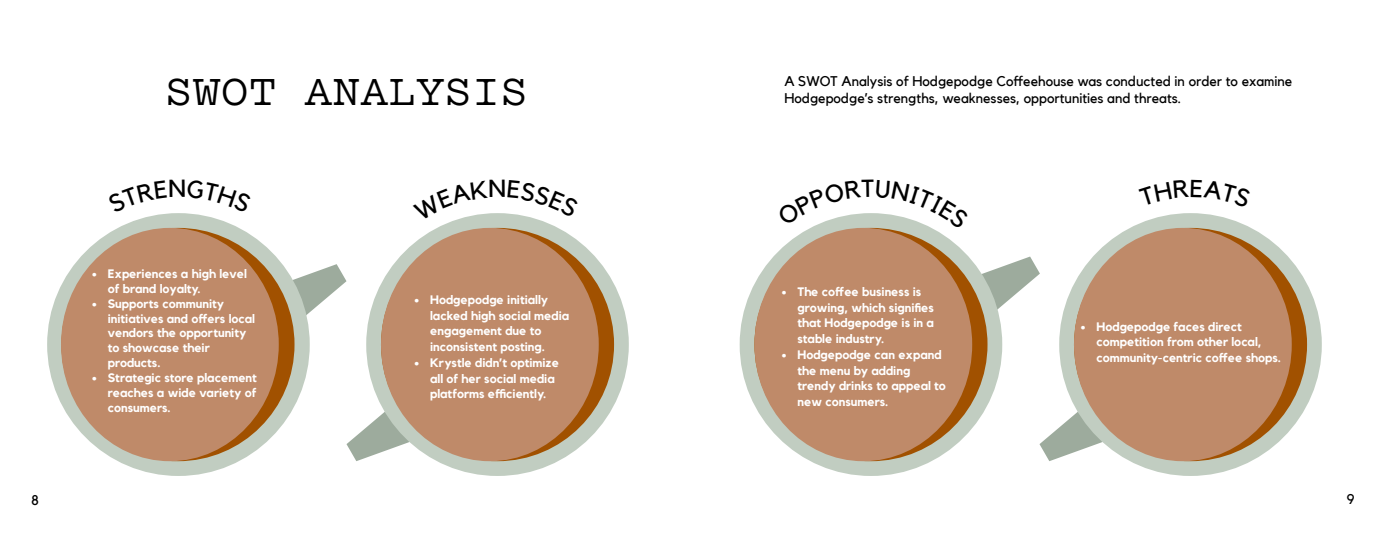
<style>
.page{position:relative;width:1386px;height:536px;background:#fff}
.page>*{position:absolute;margin:0;border:0;box-sizing:border-box;transform-origin:0 0}
.t1{font:500 45.5px "Pitch";color:#000}
.t2{font:24.5px "Kollektif";color:#000}
.t3{font:14px/16.8px "Kollektif";color:#000}
.t4{font:700 12.25px/15.8px "Kollektif";color:#fff}
</style>
<div class="page">
<svg style="left:1040px;top:398px;width:89px;height:63px"></svg>
<svg style="left:968px;top:256px;width:72px;height:69px"></svg>
<svg style="left:346px;top:398px;width:90px;height:63px"></svg>
<svg style="left:290px;top:264px;width:57px;height:61px"></svg>
<div style="left:1059px;top:213px;width:263px;height:263px;background:#c1cdc1;border-radius:50%"></div>
<div style="left:740px;top:213px;width:262px;height:263px;background:#c1cdc1;border-radius:50%"></div>
<div style="left:366px;top:213px;width:263px;height:263px;background:#c1cdc1;border-radius:50%"></div>
<div style="left:47px;top:213px;width:263px;height:263px;background:#c1cdc1;border-radius:50%"></div>
<div style="left:61px;top:228px;width:234px;height:233px;background:#a15100;border-radius:50%"></div>
<div style="left:381px;top:228px;width:233px;height:233px;background:#a15100;border-radius:50%"></div>
<div style="left:754px;top:228px;width:234px;height:233px;background:#a15100;border-radius:50%"></div>
<div style="left:1074px;top:228px;width:233px;height:233px;background:#a15100;border-radius:50%"></div>
<div style="left:61px;top:228px;width:218px;height:233px;background:#bf8a69;border-radius:50%"></div>
<div style="left:381px;top:228px;width:218px;height:233px;background:#bf8a69;border-radius:50%"></div>
<div style="left:754px;top:228px;width:218px;height:233px;background:#bf8a69;border-radius:50%"></div>
<div style="left:1074px;top:228px;width:218px;height:233px;background:#bf8a69;border-radius:50%"></div>
<svg style="left:456px;top:213px;width:32px;height:7px"></svg>
<svg style="left:508px;top:213px;width:24px;height:5px"></svg>
<svg style="left:809px;top:213px;width:124px;height:16px"></svg>
<h1 class="t1" style="left:165px;top:59px;width:365px">SWOT ANALYSIS</h1>
<p class="t3" style="left:784px;top:72px;width:509px">A SWOT Analysis of Hodgepodge Coffeehouse was conducted in order to examine<br>Hodgepodge’s strengths, weaknesses, opportunities and threats.</p>
<p class="t4" style="left:108px;top:266px;width:141px;line-height:14.9px;text-indent:-16px">• Experiences a high level of brand loyalty.</p>
<p class="t4" style="left:108px;top:296px;width:149px;line-height:14.9px;text-indent:-16px">• Supports community initiatives and offers local vendors the opportunity to showcase their products.</p>
<p class="t4" style="left:108px;top:370px;width:151px;line-height:14.9px;text-align:justify;text-indent:-16px">• Strategic store placement reaches a wide variety of consumers.</p>
<h2 class="t2" style="left:489px;top:174px;width:19px">N</h2>
<p class="t4" style="left:430px;top:291px;width:141px;text-indent:-16px">• Hodgepodge initially lacked high social media engagement due to inconsistent posting.</p>
<p class="t4" style="left:430px;top:354px;width:130px;text-indent:-16px">• Krystle didn’t optimize all of her social media platforms efficiently.</p>
<p class="t4" style="left:798px;top:283px;width:138px;text-indent:-16px">• The coffee business is growing, which signifies that Hodgepodge is in a stable industry.</p>
<p class="t4" style="left:798px;top:346px;width:150px;text-indent:-16px">• Hodgepodge can expand the menu by adding trendy drinks to appeal to new consumers.</p>
<p class="t4" style="left:1097px;top:318px;width:186px;text-indent:-16px">• Hodgepodge faces direct competition from other local, community-centric coffee shops.</p>
<p class="t3" style="left:31px;top:491px;width:9px">8</p>
<p class="t3" style="left:1347px;top:490px;width:9px">9</p>
</div>
